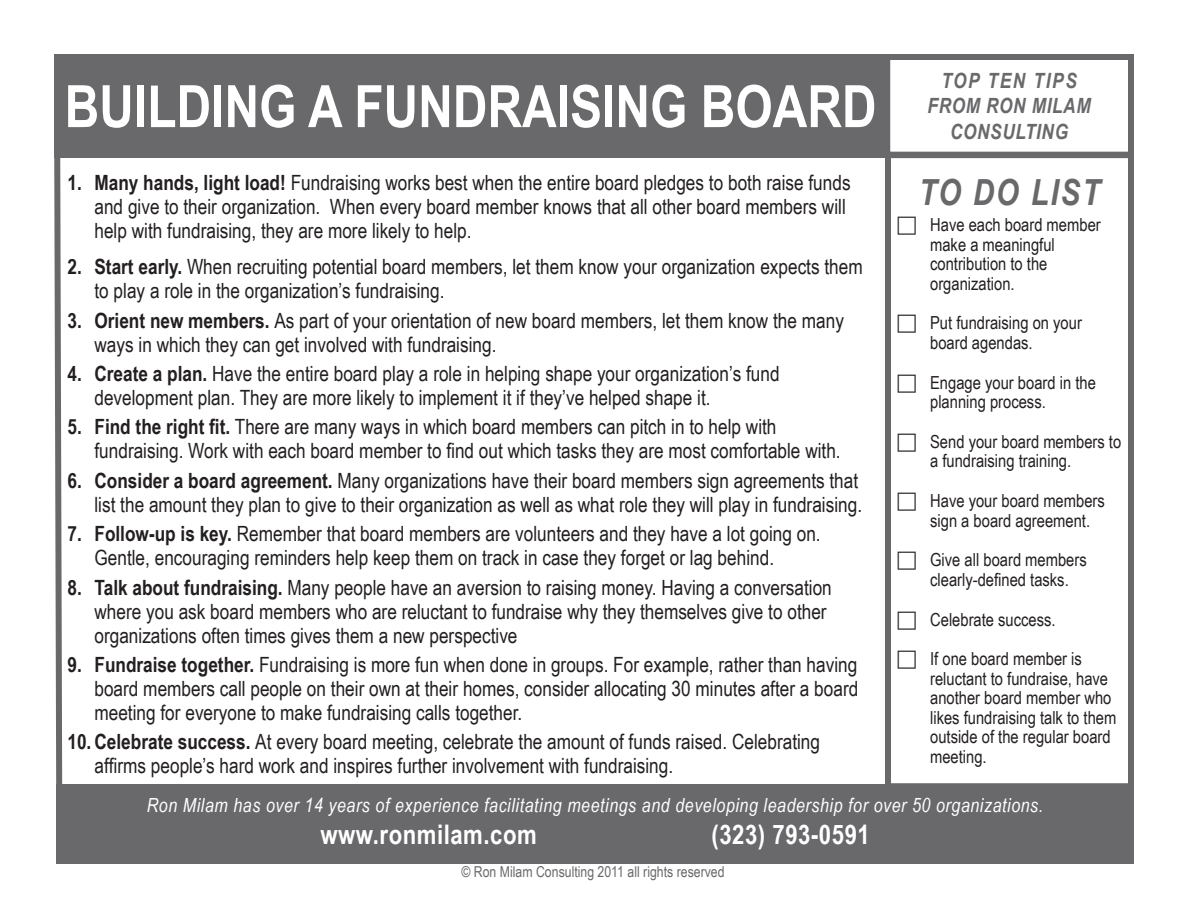
<style>
.page{position:relative;width:1188px;height:918px;background:#fff}
.page>*{position:absolute;margin:0;border:0;box-sizing:border-box;transform-origin:0 0}
.Small_sub_ctr{font:700 58.5px "Arial Narrow";color:#fff}
.To_Do_Title{font:italic 700 36px "Arial Narrow";letter-spacing:.05em;color:#69696c}
.Centered_Text_Black{font:700 27px "Arial Narrow";letter-spacing:.02em;color:#fff}
.Text{font:21px/24px "Arial Narrow";color:#231f20}
.Outline_Colored{font:italic 700 21px "Arial Narrow";letter-spacing:.03em;color:#69696c}
.t1{font:700 21px "Arial Narrow";color:#231f20}
.Outline_Colored-2{font:italic 700 21px "Arial Narrow";letter-spacing:.08em;color:#69696c}
.Centered_Text_Black-2{font:italic 19.5px "Arial Narrow";letter-spacing:.03em;color:#fff}
.Checkbox_List{font:18px/19.5px "Arial Narrow";color:#231f20}
.Subhead{font:15px "Arial Narrow";color:#69696c}
.s1{font-weight:700}
</style>
<div class="page">
<div style="left:885px;top:152px;width:249px;height:637px;border:6px solid #69696c"></div>
<div style="left:56px;top:784px;width:1078px;height:80px;background:#69696c"></div>
<svg style="left:54px;top:158px;width:9px;height:626px"></svg>
<div style="left:884px;top:54px;width:250px;height:104px;border:6px solid #69696c"></div>
<div style="left:54px;top:54px;width:833px;height:104px;background:#69696c"></div>
<p class="Small_sub_ctr" style="left:65px;top:62px;width:813px">Building a Fundraising Board</p>
<p class="Outline_Colored-2" style="left:941px;top:65px;width:137px">TOP TEN TIPS</p>
<p class="Outline_Colored" style="left:928px;top:90px;width:165px">FROM RON MILAM</p>
<p class="Outline_Colored" style="left:950px;top:115px;width:27px">CONS</p>
<p class="Outline_Colored" style="left:1002px;top:115px;width:67px">ULTING</p>
<p class="Text" style="left:94px;top:170px;width:758px"><span class="s1">Many hands, light load!</span> Fundraising works best when the entire board pledges to both raise funds and give to their organization. When every board member knows that all other board members will help with fundraising, they are more likely to help.</p>
<p class="Text" style="left:94px;top:254px;width:770px"><span class="s1">Start early.</span> When recruiting potential board members, let them know your organization expects them to play a role in the organization’s fundraising.</p>
<p class="Text" style="left:94px;top:307px;width:751px"><span class="s1">Orient new members.</span> As part of your orientation of new board members, let them know the many ways in which they can get involved with fundraising.</p>
<p class="Text" style="left:94px;top:361px;width:687px"><span class="s1">Create a plan.</span> Have the entire board play a role in helping shape your organization’s fund development plan. They are more likely to implement it if they’ve helped shape it.</p>
<p class="Text" style="left:94px;top:414px;width:748px"><span class="s1">Find the right fit.</span> There are many ways in which board members can pitch in to help with fundraising. Work with each board member to find out which tasks they are most comfortable with.</p>
<p class="Text" style="left:94px;top:468px;width:769px"><span class="s1">Consider a board agreement.</span> Many organizations have their board members sign agreements that list the amount they plan to give to their organization as well as what role they will play in fundraising.</p>
<p class="Text" style="left:94px;top:521px;width:728px"><span class="s1">Follow-up is key.</span> Remember that board members are volunteers and they have a lot going on.<br>Gentle, encouraging reminders help keep them on track in case they forget or lag behind.</p>
<p class="Text" style="left:94px;top:574px;width:739px"><span class="s1">Talk about fundraising.</span> Many people have an aversion to raising money. Having a conversation where you ask board members who are reluctant to fundraise why they themselves give to other organizations often times gives them a new perspective</p>
<p class="Text" style="left:94px;top:652px;width:765px;text-align:justify"><span class="s1">Fundraise together.</span> Fundraising is more fun when done in groups. For example, rather than having board members call people on their own at their homes, consider allocating 30 minutes after a board meeting for everyone to make fundraising calls together.</p>
<p class="Text" style="left:94px;top:729px;width:727px;text-indent:-27px"><span class="s1">10.Celebrate success.</span> At every board meeting, celebrate the amount of funds raised. Celebrating affirms people’s hard work and inspires further involvement with fundraising.</p>
<p class="t1" style="left:68px;top:167px;width:16px">1.</p>
<p class="To_Do_Title" style="left:919px;top:165px;width:182px">TO DO LIST</p>
<p class="Checkbox_List" style="left:930px;top:214px;width:172px">Have each board member make a meaningful contribution to the organization.</p>
<p class="Checkbox_List" style="left:930px;top:313px;width:153px">Put fundraising on your board agendas.</p>
<p class="Checkbox_List" style="left:930px;top:372px;width:167px">Engage your board in the planning process.</p>
<p class="Checkbox_List" style="left:930px;top:431px;width:193px">Send your board members to a fundraising training.</p>
<p class="Checkbox_List" style="left:930px;top:490px;width:176px">Have your board members sign a board agreement.</p>
<p class="Checkbox_List" style="left:930px;top:550px;width:158px">Give all board members clearly-defined tasks.</p>
<p class="Checkbox_List" style="left:930px;top:609px;width:127px">Celebrate success.</p>
<p class="Checkbox_List" style="left:930px;top:649px;width:188px">If one board member is reluctant to fundraise, have another board member who likes fundraising talk to them outside of the regular board meeting.</p>
<p class="Centered_Text_Black-2" style="left:147px;top:791px;width:898px">Ron Milam has over 14 years of experience facilitating meetings and developing leadership for over 50 organizations.</p>
<p class="Centered_Text_Black" style="left:320px;top:814px;width:218px">www.ronmilam.com</p>
<p class="Centered_Text_Black" style="left:711px;top:814px;width:160px">(323) 793-0591</p>
<p class="t1" style="left:68px;top:251px;width:16px">2.</p>
<p class="t1" style="left:68px;top:304px;width:16px">3.</p>
<p class="t1" style="left:68px;top:358px;width:16px">4.</p>
<p class="t1" style="left:68px;top:411px;width:16px">5.</p>
<p class="t1" style="left:68px;top:464px;width:16px">6.</p>
<p class="t1" style="left:68px;top:518px;width:16px">7.</p>
<p class="t1" style="left:68px;top:571px;width:16px">8.</p>
<p class="t1" style="left:68px;top:649px;width:16px">9.</p>
<p class="Subhead" style="left:461px;top:861px;width:265px">© Ron Milam Consulting 2011 all rights reserved</p>
</div>
